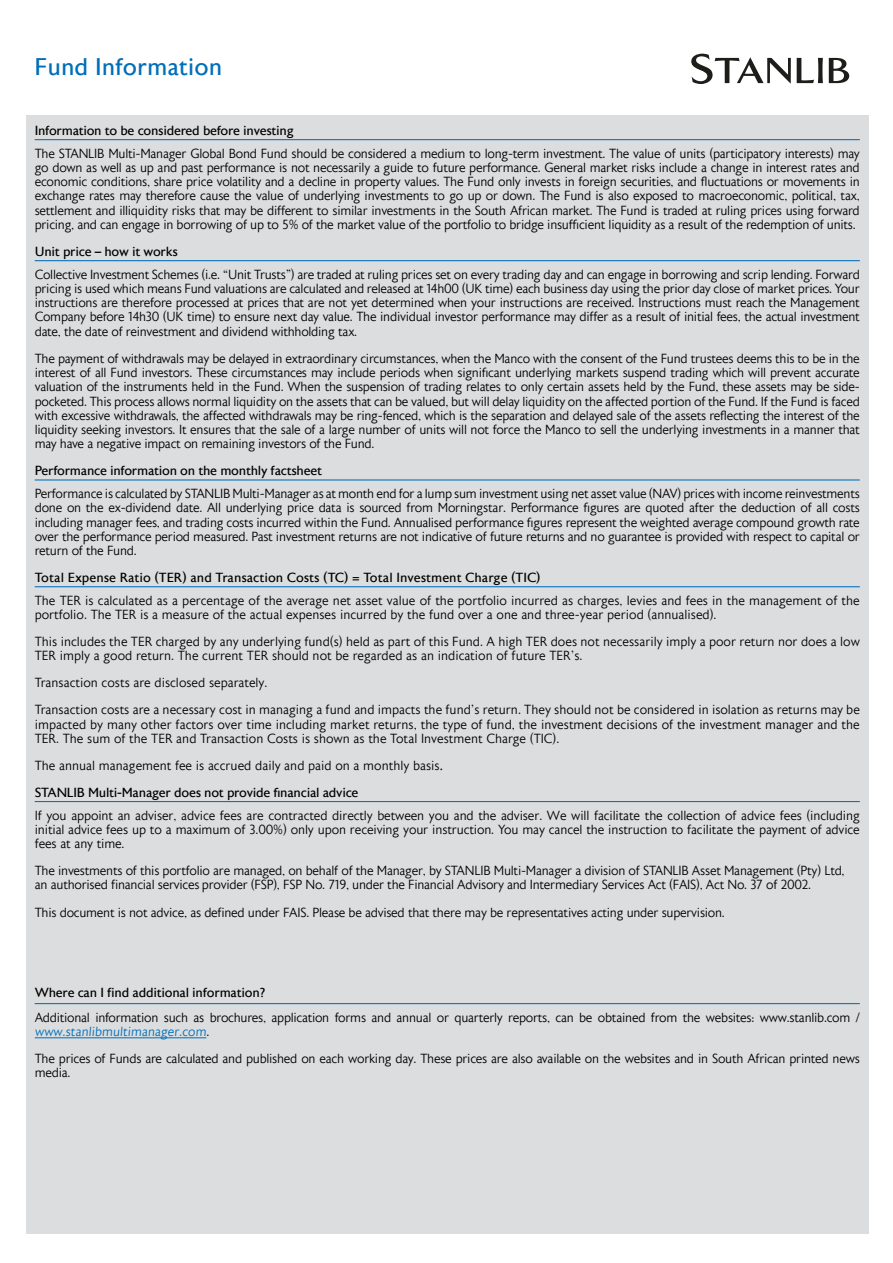
<style>
.page{position:relative;width:893px;height:1263px;background:#fff}
.page>*{position:absolute;margin:0;border:0;box-sizing:border-box;transform-origin:0 0}
.t1{font:24px "Astoria Sans W00";color:#006fba}
.t2{font:300 13.2px/14.2px "Astoria Sans W00";letter-spacing:-.02em;color:#000;text-align:justify}
.t3{font:300 13.2px/14.2px "Astoria Sans W00";color:#000}
.t4{font:13.2px "Astoria Sans W00";letter-spacing:-.02em;color:#000}
.t5{font:13.2px "Astoria Sans W00";color:#000}
.s1{font-weight:400}
.s2{color:#006fba}
</style>
<div class="page">
<div style="left:26px;top:115px;width:842px;height:1118px;background:#dcddde"></div>
<hr style="left:35px;top:139px;width:825px;height:1px;background:#006fba">
<hr style="left:35px;top:260px;width:825px;height:1px;background:#006fba">
<hr style="left:35px;top:479px;width:825px;height:1px;background:#006fba">
<hr style="left:35px;top:586px;width:825px;height:1px;background:#006fba">
<hr style="left:35px;top:801px;width:825px;height:1px;background:#006fba">
<hr style="left:35px;top:1003px;width:825px;height:1px;background:#006fba">
<hr style="left:35px;top:1037px;width:171px;height:1px;background:#006fba">
<svg style="left:691px;top:54px;width:158px;height:30px"></svg>
<h1 class="t1" style="left:35px;top:54px;width:189px">Fund Information</h1>
<p class="t4" style="left:35px;top:123px;width:261px">Information to be considered before investing</p>
<p class="t2" style="left:35px;top:146px;width:827px">The STANLIB Multi-Manager Global Bond Fund should be considered a medium to long-term investment. The value of units (participatory interests) may go down as well as up and past performance is not necessarily a guide to future performance. General market risks include a change in interest rates and economic conditions, share price volatility and a decline in property values. The Fund only invests in foreign securities, and fluctuations or movements in exchange rates may therefore cause the value of underlying investments to go up or down. The Fund is also exposed to macroeconomic, political, tax, settlement and illiquidity risks that may be different to similar investments in the South African market. The Fund is traded at ruling prices using forward pricing, and can engage in borrowing of up to 5% of the market value of the portfolio to bridge insufficient liquidity as a result of the redemption of units.</p>
<p class="t4" style="left:35px;top:244px;width:145px">Unit price – how it works</p>
<p class="t2" style="left:35px;top:268px;width:827px">Collective Investment Schemes (i.e. “Unit Trusts”) are traded at ruling prices set on every trading day and can engage in borrowing and scrip lending. Forward pricing is used which means Fund valuations are calculated and released at 14h00 (UK time) each business day using the prior day close of market prices. Your instructions are therefore processed at prices that are not yet determined when your instructions are received. Instructions must reach the Management Company before 14h30 (UK time) to ensure next day value. The individual investor performance may differ as a result of initial fees, the actual investment date, the date of reinvestment and dividend withholding tax.</p>
<p class="t2" style="left:35px;top:352px;width:827px">The payment of withdrawals may be delayed in extraordinary circumstances, when the Manco with the consent of the Fund trustees deems this to be in the interest of all Fund investors. These circumstances may include periods when significant underlying markets suspend trading which will prevent accurate valuation of the instruments held in the Fund. When the suspension of trading relates to only certain assets held by the Fund, these assets may be side&shy;pocketed. This process allows normal liquidity on the assets that can be valued, but will delay liquidity on the affected portion of the Fund. If the Fund is faced with excessive withdrawals, the affected withdrawals may be ring-fenced, which is the separation and delayed sale of the assets reflecting the interest of the liquidity seeking investors. It ensures that the sale of a large number of units will not force the Manco to sell the underlying investments in a manner that may have a negative impact on remaining investors of the Fund.</p>
<p class="t4" style="left:35px;top:464px;width:289px">Performance information on the monthly factsheet</p>
<p class="t2" style="left:35px;top:487px;width:827px">Performance is calculated by STANLIB Multi-Manager as at month end for a lump sum investment using net asset value (NAV) prices with income reinvestments done on the ex-dividend date. All underlying price data is sourced from Morningstar. Performance figures are quoted after the deduction of all costs including manager fees, and trading costs incurred within the Fund. Annualised performance figures represent the weighted average compound growth rate over the performance period measured. Past investment returns are not indicative of future returns and no guarantee is provided with respect to capital or return of the Fund.</p>
<p class="t5" style="left:35px;top:570px;width:507px">Total Expense Ratio (TER) and Transaction Costs (TC) = Total Investment Charge (TIC)</p>
<p class="t3" style="left:35px;top:594px;width:827px">The TER is calculated as a percentage of the average net asset value of the portfolio incurred as charges, levies and fees in the management of the portfolio. The TER is a measure of the actual expenses incurred by the fund over a one and three-year period (annualised).</p>
<p class="t3" style="left:35px;top:635px;width:827px">This includes the TER charged by any underlying fund(s) held as part of this Fund. A high TER does not necessarily imply a poor return nor does a low<br>TER imply a good return. The current TER should not be regarded as an indication of future TER’s.</p>
<p class="t3" style="left:35px;top:670px;width:827px;line-height:27px">Transaction costs are disclosed separately.<br>Transaction costs are a necessary cost in managing a fund and impacts the fund’s return. They should not be considered in isolation as returns may be</p>
<p class="t3" style="left:35px;top:717px;width:826px">impacted by many other factors over time including market returns, the type of fund, the investment decisions of the investment manager and the<br>TER. The sum of the TER and Transaction Costs is shown as the Total Investment Charge (TIC).</p>
<p class="t3" style="left:35px;top:752px;width:410px;line-height:27px">The annual management fee is accrued daily and paid on a monthly basis<span class="s1">.<br>STANLIB Multi-Manager does not provide financial advice</span></p>
<p class="t2" style="left:35px;top:808px;width:827px">If you appoint an adviser, advice fees are contracted directly between you and the adviser. We will facilitate the collection of advice fees (including initial advice fees up to a maximum of 3.00%) only upon receiving your instruction. You may cancel the instruction to facilitate the payment of advice fees at any time.</p>
<p class="t2" style="left:35px;top:864px;width:811px">The investments of this portfolio are managed, on behalf of the Manager, by STANLIB Multi-Manager a division of STANLIB Asset Management (Pty) Ltd, an authorised financial services provider (FSP), FSP No. 719, under the Financial Advisory and Intermediary Services Act (FAIS), Act No. 37 of 2002.</p>
<p class="t2" style="left:35px;top:905px;width:692px">This document is not advice, as defined under FAIS. Please be advised that there may be representatives acting under supervision.</p>
<p class="t4" style="left:35px;top:986px;width:232px">Where can I find additional information?</p>
<p class="t2" style="left:35px;top:1011px;width:827px">Additional information such as brochures, application forms and annual or quarterly reports, can be obtained from the websites: www.stanlib.com / <span class="s2">www.stanlibmultimanager.com</span>.</p>
<p class="t2" style="left:35px;top:1052px;width:827px">The prices of Funds are calculated and published on each working day. These prices are also available on the websites and in South African printed news media.</p>
</div>
